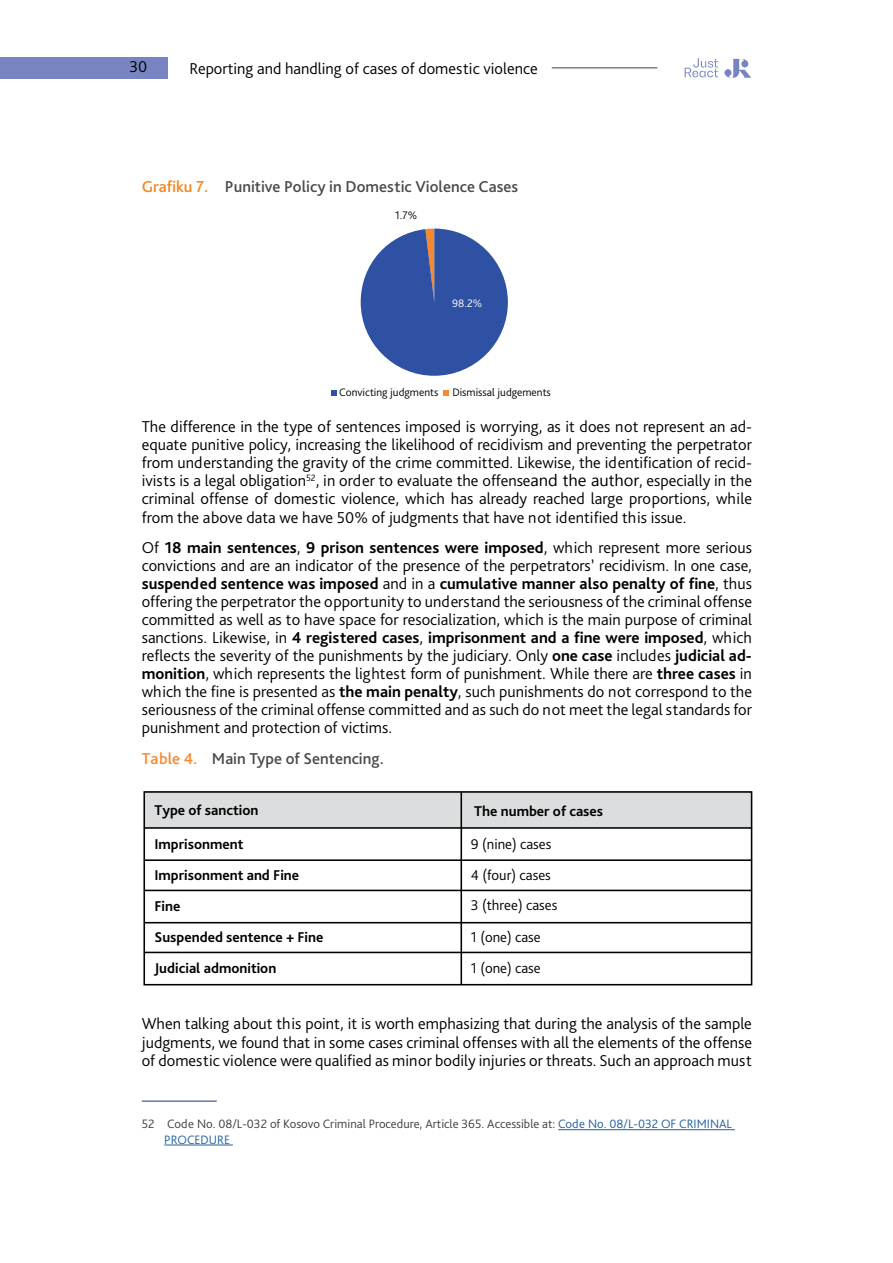
<style>
.page{position:relative;width:893px;height:1263px;background:#fff}
.page>*{position:absolute;margin:0;border:0;box-sizing:border-box;transform-origin:0 0}
.t1{font:300 16.5px/18.1px "Bliss Pro";color:#000;text-align:justify}
.t2{font:500 16.5px "Bliss Pro";color:#4b4a49}
.t3{font:700 14.85px/31px "Bliss Pro";color:#000}
.t4{font:300 14.85px/31.2px "Bliss Pro";color:#000}
.t5{font:300 12.75px/15.3px "Bliss Pro";color:#3e3e3e}
.t6{font:300 11.4px "Bliss Pro";color:#000}
.t7{font:300 11.4px "Bliss Pro";color:#fff}
.s1{color:#f5851f}
.s2{font-weight:700}
.s3{color:#f68830}
.s4{color:#215e9e}
</style>
<div class="page">
<hr style="left:552px;top:68px;width:105px;height:1px;background:#3e3e3e">
<div style="left:0;top:57px;width:168px;height:22px;background:#7885c2"></div>
<svg style="left:685px;top:58px;width:33px;height:19px"></svg>
<svg style="left:724px;top:59px;width:27px;height:19px"></svg>
<hr style="left:142px;top:1100px;width:75px;height:2px;background:#35469b">
<hr style="left:558px;top:1129px;width:177px;height:1px;background:#215e9e">
<hr style="left:164px;top:1145px;width:69px;height:1px;background:#215e9e">
<div style="left:144px;top:792px;width:607px;height:36px;background:#dcddde"></div>
<div style="left:143px;top:791px;width:609px;height:194px;border:2px solid #000"></div>
<hr style="left:460px;top:792px;width:2px;height:193px;background:#000">
<hr style="left:144px;top:827px;width:608px;height:2px;background:#000">
<hr style="left:144px;top:859px;width:608px;height:2px;background:#000">
<hr style="left:144px;top:890px;width:608px;height:1px;background:#000">
<hr style="left:144px;top:922px;width:608px;height:1px;background:#000">
<hr style="left:144px;top:952px;width:608px;height:1px;background:#000">
<svg style="left:331px;top:391px;width:6px;height:5px"></svg>
<svg style="left:444px;top:391px;width:5px;height:5px"></svg>
<svg style="left:361px;top:229px;width:147px;height:147px"></svg>
<p class="t1" style="left:129px;top:57px;width:19px">30</p>
<p class="t1" style="left:189px;top:59px;width:350px">Reporting and handling of cases of domestic violence</p>
<p class="t2" style="left:142px;top:177px;width:378px"><span class="s1">Grafiku 7.</span> Punitive Policy in Domestic Violence Cases</p>
<p class="t6" style="left:395px;top:208px;width:23px">1.7%</p>
<p class="t7" style="left:452px;top:296px;width:31px">98.2%</p>
<p class="t6" style="left:339px;top:385px;width:213px">Convicting judgments Dismissal judgements</p>
<p class="t1" style="left:142px;top:418px;width:612px">The difference in the type of sentences imposed is worrying, as it does not represent an ad&shy;equate punitive policy, increasing the likelihood of recidivism and preventing the perpetrator from understanding the gravity of the crime committed. Likewise, the identification of recid&shy;ivists is a legal obligation<sup>52</sup>, in order to evaluate the offense ■ ▼</p>
<p class="t1" style="left:142px;top:472px;width:612px;text-indent:458px">◆▼ □ , especially in the criminal offense of domestic violence, which has already reached large proportions, while from the above data we have 50% of judgments that have not identified this issue.</p>
<p class="t1" style="left:142px;top:537px;width:612px">Of <span class="s2">18 main sentences</span>, <span class="s2">9 prison sentences were imposed</span>, which represent more serious convictions and are an indicator of the presence of the perpetrators’ recidivism. In one case, <span class="s2">suspended sentence was imposed</span> and in a <span class="s2">cumulative manner also penalty of fine</span>, thus offering the perpetrator the opportunity to understand the seriousness of the criminal offense committed as well as to have space for resocialization, which is the main purpose of criminal sanctions. Likewise, in <span class="s2">4 registered cases</span>, <span class="s2">imprisonment and a fine were imposed</span>, which reflects the severity of the punishments by the judiciary. Only <span class="s2">one case</span> includes <span class="s2">judicial ad&shy;monition</span>, which represents the lightest form of punishment. While there are <span class="s2">three cases</span> in which the fine is presented as <span class="s2">the main penalty</span>, such punishments do not correspond to the seriousness of the criminal offense committed and as such do not meet the legal standards for punishment and protection of victims.</p>
<p class="t2" style="left:142px;top:748px;width:244px"><span class="s3">Table 4.</span> Main Type of Sentencing.</p>
<p class="t3" style="left:154px;top:795px;width:105px">Type of sanction</p>
<p class="t3" style="left:154px;top:828px;width:170px">Imprisonment<br>Imprisonment and Fine<br>Fine<br>Suspended sentence + Fine<br>Judicial admonition</p>
<p class="t3" style="left:474px;top:795px;width:130px">The number of cases</p>
<p class="t4" style="left:471px;top:827px;width:82px;line-height:31.8px">9 (nine) cases<br>4 (four) cases</p>
<p class="t4" style="left:471px;top:889px;width:88px">3 (three) cases<br>1 (one) case<br>1 (one) case</p>
<p class="t1" style="left:142px;top:1013px;width:612px;line-height:18.8px">When talking about this point, it is worth emphasizing that during the analysis of the sample judgments, we found that in some cases criminal offenses with all the elements of the offense of domestic violence were qualified as minor bodily injuries or threats. Such an approach must</p>
<p class="t5" style="left:164px;top:1116px;width:569px;text-indent:-23px">52 Code No. 08/L-032 of Kosovo Criminal Procedure, Article 365. Accessible at: <span class="s4">Code No. 08/L-032 OF CRIMINAL<br>PROCEDURE</span></p>
</div>
